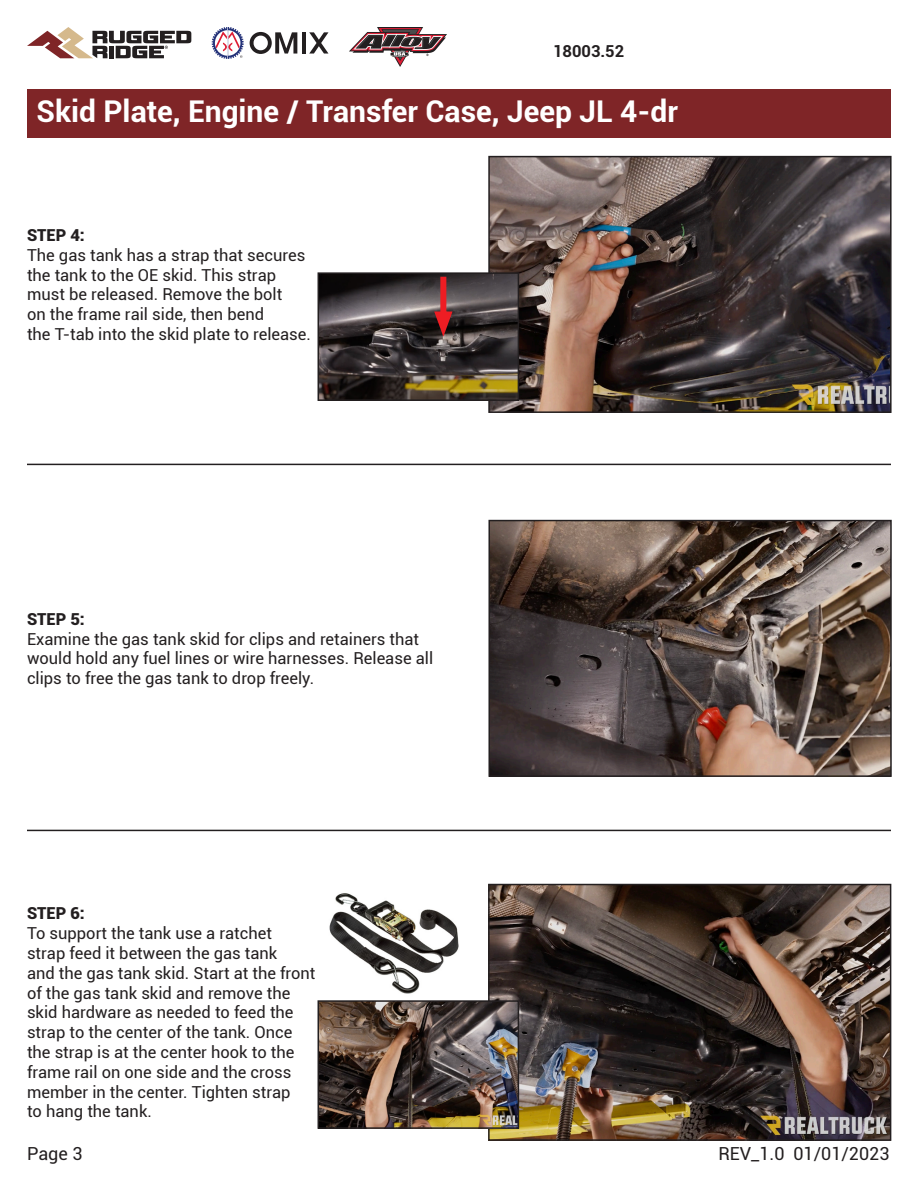
<style>
.page{position:relative;width:918px;height:1188px;background:#fff}
.page>*{position:absolute;margin:0;border:0;box-sizing:border-box;transform-origin:0 0}
.t1{font:700 30px "Roboto";color:#fff}
.t2{font:18px "Roboto";color:#231f20}
.t3{font:16.5px/19.8px "Roboto";color:#231f20}
.t4{font:900 16.5px "Roboto";color:#231f20}
.t5{font:700 16.5px "Roboto";color:#231f20}
</style>
<div class="page">
<div style="left:27px;top:89px;width:864px;height:48px;background:#7f2527"></div>
<hr style="left:27px;top:464px;width:864px;height:1px;background:#231f20">
<hr style="left:27px;top:830px;width:864px;height:1px;background:#231f20">
<svg style="left:27px;top:27px;width:164px;height:31px"></svg>
<svg style="left:212px;top:27px;width:32px;height:32px"></svg>
<svg style="left:250px;top:32px;width:47px;height:22px"></svg>
<hr style="left:302px;top:32px;width:4px;height:22px;background:#231f20">
<svg style="left:309px;top:32px;width:19px;height:22px"></svg>
<svg style="left:349px;top:27px;width:98px;height:40px"></svg>
<img style="left:491px;top:159px;width:398px;height:251px">
<div style="left:488px;top:156px;width:404px;height:257px;border:2px solid #231f20"></div>
<img style="left:491px;top:523px;width:398px;height:251px">
<div style="left:488px;top:520px;width:404px;height:257px;border:2px solid #231f20"></div>
<img style="left:491px;top:887px;width:397px;height:251px">
<div style="left:488px;top:884px;width:403px;height:257px;border:2px solid #231f20"></div>
<img style="left:321px;top:275px;width:195px;height:123px">
<div style="left:318px;top:272px;width:201px;height:129px;border:2px solid #231f20"></div>
<img style="left:321px;top:1003px;width:195px;height:123px">
<div style="left:318px;top:1000px;width:201px;height:129px;border:2px solid #231f20"></div>
<div style="left:440px;top:277px;width:6px;height:45px;background:#ee1d23"></div>
<svg style="left:434px;top:312px;width:19px;height:25px"></svg>
<img style="left:329px;top:893px;width:130px;height:101px">
<p class="t5" style="left:553px;top:39px;width:73px">18003.52</p>
<h1 class="t1" style="left:37px;top:90px;width:643px">Skid Plate, Engine / Transfer Case, Jeep JL 4-dr</h1>
<p class="t4" style="left:27px;top:224px;width:59px">STEP 4:</p>
<p class="t3" style="left:27px;top:245px;width:285px">The gas tank has a strap that secures the tank to the OE skid. This strap must be released. Remove the bolt<br>on the frame rail side, then bend<br>the T-tab into the skid plate to release.</p>
<p class="t4" style="left:27px;top:607px;width:59px">STEP 5:</p>
<p class="t3" style="left:27px;top:628px;width:408px">Examine the gas tank skid for clips and retainers that would hold any fuel lines or wire harnesses. Release all clips to free the gas tank to drop freely.</p>
<p class="t4" style="left:27px;top:902px;width:59px">STEP 6:</p>
<p class="t3" style="left:27px;top:923px;width:290px">To support the tank use a ratchet<br>strap feed it between the gas tank<br>and the gas tank skid. Start at the front of the gas tank skid and remove the skid hardware as needed to feed the strap to the center of the tank. Once the strap is at the center hook to the frame rail on one side and the cross member in the center. Tighten strap<br>to hang the tank.</p>
<p class="t2" style="left:27px;top:1141px;width:57px">Page 3</p>
<p class="t2" style="left:719px;top:1141px;width:173px">REV_1.0 01/01/2023</p>
</div>
